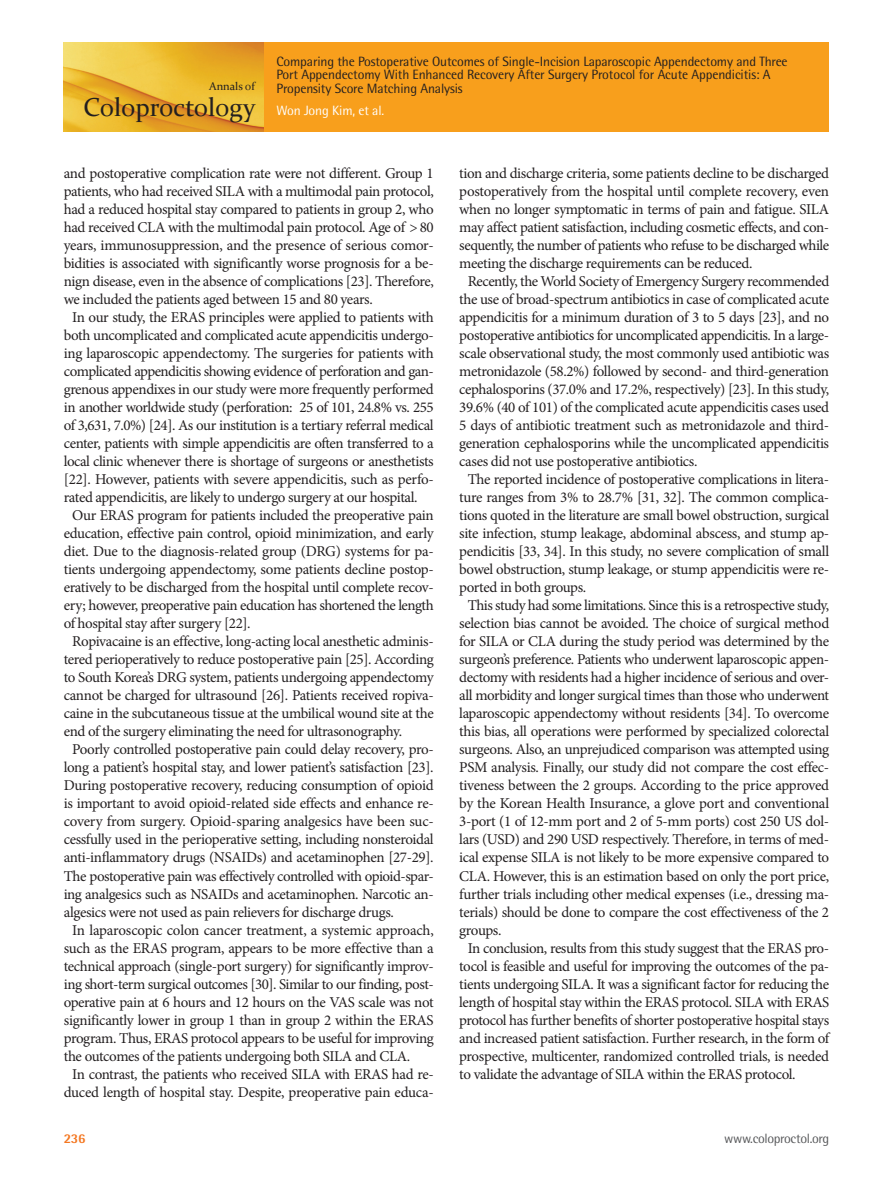
<style>
.page{position:relative;width:893px;height:1191px;background:#fff}
.page>*{position:absolute;margin:0;border:0;box-sizing:border-box;transform-origin:0 0}
.t1{font:25.95px "Constantia";color:#231f20}
.본문{font:15px/18px "Minion Pro";letter-spacing:-.025em;color:#231f20;text-align:justify}
.본문_앞단락0{font:15px/18px "Minion Pro";letter-spacing:-.025em;color:#231f20;text-align:justify}
.t2{font:13.5px/13.5px "Rotis Semi Sans Std";letter-spacing:-.01em;color:#231f20}
.t3{font:13.5px "Rotis Semi Sans Std";letter-spacing:-.025em;color:#57585a}
.t4{font:13.5px "Rotis Semi Sans Std";letter-spacing:-.01em;color:#fff}
.t5{font:800 13.5px "Rotis Semi Sans Std";color:#f47721}
.t6{font:11.25px "Constantia";color:#231f20}
</style>
<div class="page">
<div style="left:264px;top:43px;width:565px;height:89px;background:#f89f1c"></div>
<img style="left:64px;top:43px;width:200px;height:89px">
<p class="t6" style="left:209px;top:79px;width:47px">Annals of</p>
<h1 class="t1" style="left:83px;top:90px;width:174px">Coloproctology</h1>
<p class="t2" style="left:276px;top:54px;width:513px">Comparing the Postoperative Outcomes of Single-Incision Laparoscopic Appendectomy and Three<br>Port Appendectomy With Enhanced Recovery After Surgery Protocol for Acute Appendicitis: A<br>Propensity Score Matching Analysis</p>
<p class="t4" style="left:276px;top:102px;width:109px">Won Jong Kim, et al.</p>
<p class="본문_앞단락0" style="left:64px;top:164px;width:372px">and postoperative complication rate were not different. Group 1 patients, who had received SILA with a multimodal pain protocol, had a reduced hospital stay compared to patients in group 2, who had received CLA with the multimodal pain protocol. Age of &gt; 80 years, immunosuppression, and the presence of serious comor&shy;bidities is associated with significantly worse prognosis for a be&shy;nign disease, even in the absence of complications [23]. Therefore, we included the patients aged between 15 and 80 years.</p>
<p class="본문" style="left:64px;top:308px;width:372px;text-indent:9px">In our study, the ERAS principles were applied to patients with both uncomplicated and complicated acute appendicitis undergo&shy;ing laparoscopic appendectomy. The surgeries for patients with complicated appendicitis showing evidence of perforation and gan&shy;grenous appendixes in our study were more frequently performed in another worldwide study (perforation: 25 of 101, 24.8% vs. 255 of 3,631, 7.0%) [24]. As our institution is a tertiary referral medical center, patients with simple appendicitis are often transferred to a local clinic whenever there is shortage of surgeons or anesthetists [22]. However, patients with severe appendicitis, such as perfo&shy;rated appendicitis, are likely to undergo surgery at our hospital.</p>
<p class="본문" style="left:64px;top:506px;width:371px;text-indent:9px">Our ERAS program for patients included the preoperative pain education, effective pain control, opioid minimization, and early diet. Due to the diagnosis-related group (DRG) systems for pa&shy;tients undergoing appendectomy, some patients decline postop&shy;eratively to be discharged from the hospital until complete recov&shy;ery; however, preoperative pain education has shortened the length of hospital stay after surgery [22].</p>
<p class="본문" style="left:64px;top:632px;width:371px;text-indent:9px">Ropivacaine is an effective, long-acting local anesthetic adminis&shy;tered perioperatively to reduce postoperative pain [25]. According to South Korea’s DRG system, patients undergoing appendectomy cannot be charged for ultrasound [26]. Patients received ropiva&shy;caine in the subcutaneous tissue at the umbilical wound site at the end of the surgery eliminating the need for ultrasonography.</p>
<p class="본문" style="left:64px;top:740px;width:371px;text-indent:9px">Poorly controlled postoperative pain could delay recovery, pro&shy;long a patient’s hospital stay, and lower patient’s satisfaction [23].<br>During postoperative recovery, reducing consumption of opioid is important to avoid opioid-related side effects and enhance re&shy;covery from surgery. Opioid-sparing analgesics have been suc&shy;cessfully used in the perioperative setting, including nonsteroidal anti-inflammatory drugs (NSAIDs) and acetaminophen [27-29].<br>The postoperative pain was effectively controlled with opioid-spar&shy;ing analgesics such as NSAIDs and acetaminophen. Narcotic an&shy;algesics were not used as pain relievers for discharge drugs.</p>
<p class="본문" style="left:64px;top:920px;width:372px;text-indent:9px">In laparoscopic colon cancer treatment, a systemic approach, such as the ERAS program, appears to be more effective than a technical approach (single-port surgery) for significantly improv&shy;ing short-term surgical outcomes [30]. Similar to our finding, post&shy;operative pain at 6 hours and 12 hours on the VAS scale was not significantly lower in group 1 than in group 2 within the ERAS program. Thus, ERAS protocol appears to be useful for improving the outcomes of the patients undergoing both SILA and CLA.</p>
<p class="본문" style="left:64px;top:1064px;width:371px;text-align:center">In contrast, the patients who received SILA with ERAS had re&shy;duced length of hospital stay. Despite, preoperative pain educa-</p>
<p class="t5" style="left:64px;top:1129px;width:23px">236</p>
<p class="본문" style="left:459px;top:164px;width:371px">tion and discharge criteria, some patients decline to be discharged postoperatively from the hospital until complete recovery, even when no longer symptomatic in terms of pain and fatigue. SILA may affect patient satisfaction, including cosmetic effects, and con&shy;sequently, the number of patients who refuse to be discharged while meeting the discharge requirements can be reduced.</p>
<p class="본문" style="left:459px;top:272px;width:371px;text-indent:9px">Recently, the World Society of Emergency Surgery recommended the use of broad-spectrum antibiotics in case of complicated acute appendicitis for a minimum duration of 3 to 5 days [23], and no postoperative antibiotics for uncomplicated appendicitis. In a large&shy;scale observational study, the most commonly used antibiotic was metronidazole (58.2%) followed by second- and third-generation cephalosporins (37.0% and 17.2%, respectively) [23]. In this study, 39.6% (40 of 101) of the complicated acute appendicitis cases used 5 days of antibiotic treatment such as metronidazole and third&shy;generation cephalosporins while the uncomplicated appendicitis cases did not use postoperative antibiotics.</p>
<p class="본문" style="left:459px;top:470px;width:371px;text-indent:9px">The reported incidence of postoperative complications in litera&shy;ture ranges from 3% to 28.7% [31, 32]. The common complica&shy;tions quoted in the literature are small bowel obstruction, surgical site infection, stump leakage, abdominal abscess, and stump ap&shy;pendicitis [33, 34]. In this study, no severe complication of small bowel obstruction, stump leakage, or stump appendicitis were re&shy;ported in both groups.</p>
<p class="본문" style="left:459px;top:596px;width:372px;text-indent:9px">This study had some limitations. Since this is a retrospective study, selection bias cannot be avoided. The choice of surgical method for SILA or CLA during the study period was determined by the surgeon’s preference. Patients who underwent laparoscopic appen&shy;dectomy with residents had a higher incidence of serious and over&shy;all morbidity and longer surgical times than those who underwent laparoscopic appendectomy without residents [34]. To overcome this bias, all operations were performed by specialized colorectal surgeons. Also, an unprejudiced comparison was attempted using PSM analysis. Finally, our study did not compare the cost effec&shy;tiveness between the 2 groups. According to the price approved by the Korean Health Insurance, a glove port and conventional 3-port (1 of 12-mm port and 2 of 5-mm ports) cost 250 US dol&shy;lars (USD) and 290 USD respectively. Therefore, in terms of med&shy;ical expense SILA is not likely to be more expensive compared to CLA. However, this is an estimation based on only the port price, further trials including other medical expenses (i.e., dressing ma&shy;terials) should be done to compare the cost effectiveness of the 2 groups.</p>
<p class="본문" style="left:459px;top:938px;width:372px;text-indent:9px">In conclusion, results from this study suggest that the ERAS pro&shy;tocol is feasible and useful for improving the outcomes of the pa&shy;tients undergoing SILA. It was a significant factor for reducing the length of hospital stay within the ERAS protocol. SILA with ERAS protocol has further benefits of shorter postoperative hospital stays and increased patient satisfaction. Further research, in the form of prospective, multicenter, randomized controlled trials, is needed to validate the advantage of SILA within the ERAS protocol.</p>
<p class="t3" style="left:724px;top:1130px;width:106px">www.coloproctol.org</p>
</div>
